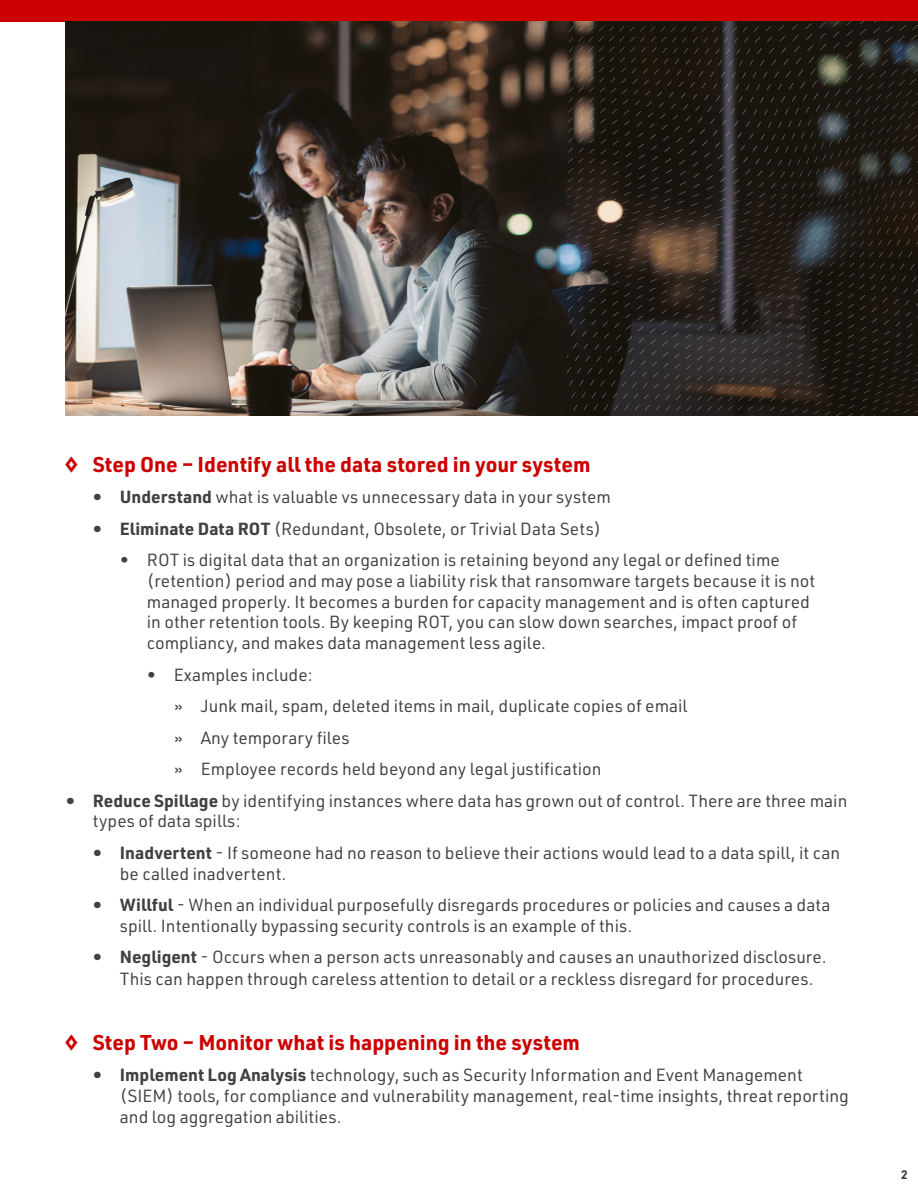
<style>
.page{position:relative;width:918px;height:1188px;background:#fff}
.page>*{position:absolute;margin:0;border:0;box-sizing:border-box;transform-origin:0 0}
.t1{font:700 21px "URWDIN";color:#c00}
.t2{font:17.25px/20.7px "URWDIN";color:#414141}
.t3{font:700 12.15px "URWDIN";color:#414141}
.s1{font-weight:700}
.s2{font-family:"Helvetica"}
</style>
<div class="page">
<div style="left:0;top:0;width:918px;height:22px;background:#c00"></div>
<img style="left:66px;top:22px;width:501px;height:394px">
<svg style="left:567px;top:22px;width:351px;height:394px;background:#27221d"></svg>
<p class="t1" style="left:66px;top:450px;width:526px">◊ Step One – Identify all the data stored in your system</p>
<p class="t2" style="left:93px;top:486px;width:520px"><span class="s1">• Understand</span> what is valuable vs unnecessary data in your system</p>
<p class="t2" style="left:93px;top:518px;width:510px"><span class="s1">• Eliminate Data ROT</span> (Redundant, Obsolete, or Trivial Data Sets)</p>
<p class="t2" style="left:147px;top:549px;width:670px;text-indent:-27px">• ROT is digital data that an organization is retaining beyond any legal or defined time (retention) period and may pose a liability risk that ransomware targets because it is not managed properly. It becomes a burden for capacity management and is often captured in other retention tools. By keeping ROT, you can slow down searches, impact proof of compliancy, and makes data management less agile.</p>
<p class="t2" style="left:147px;top:664px;width:167px">• Examples include:</p>
<p class="t2" style="left:174px;top:695px;width:515px"><span class="s2">»</span> Junk mail, spam, deleted items in mail, duplicate copies of email</p>
<p class="t2" style="left:174px;top:727px;width:177px"><span class="s2">»</span> Any temporary files</p>
<p class="t2" style="left:174px;top:758px;width:429px"><span class="s2">»</span> Employee records held beyond any legal justification</p>
<p class="t2" style="left:93px;top:790px;width:756px;text-indent:-27px"><span class="s1">• Reduce Spillage</span> by identifying instances where data has grown out of control. There are three main types of data spills:</p>
<p class="t2" style="left:120px;top:842px;width:722px;text-indent:-27px"><span class="s1">• Inadvertent</span> - If someone had no reason to believe their actions would lead to a data spill, it can be called inadvertent.</p>
<p class="t2" style="left:120px;top:894px;width:712px;text-indent:-27px"><span class="s1">• Willful</span> - When an individual purposefully disregards procedures or policies and causes a data spill. Intentionally bypassing security controls is an example of this.</p>
<p class="t2" style="left:120px;top:946px;width:708px;line-height:21.6px;text-indent:-27px"><span class="s1">• Negligent</span> - Occurs when a person acts unreasonably and causes an unauthorized disclosure.<br>This can happen through careless attention to detail or a reckless disregard for procedures.</p>
<p class="t1" style="left:66px;top:1028px;width:516px">◊ Step Two – Monitor what is happening in the system</p>
<p class="t2" style="left:120px;top:1064px;width:731px;text-indent:-27px"><span class="s1">• Implement Log Analysis</span> technology, such as Security Information and Event Management (SIEM) tools, for compliance and vulnerability management, real-time insights, threat reporting and log aggregation abilities.</p>
<p class="t3" style="left:901px;top:1167px;width:8px">2</p>
</div>
